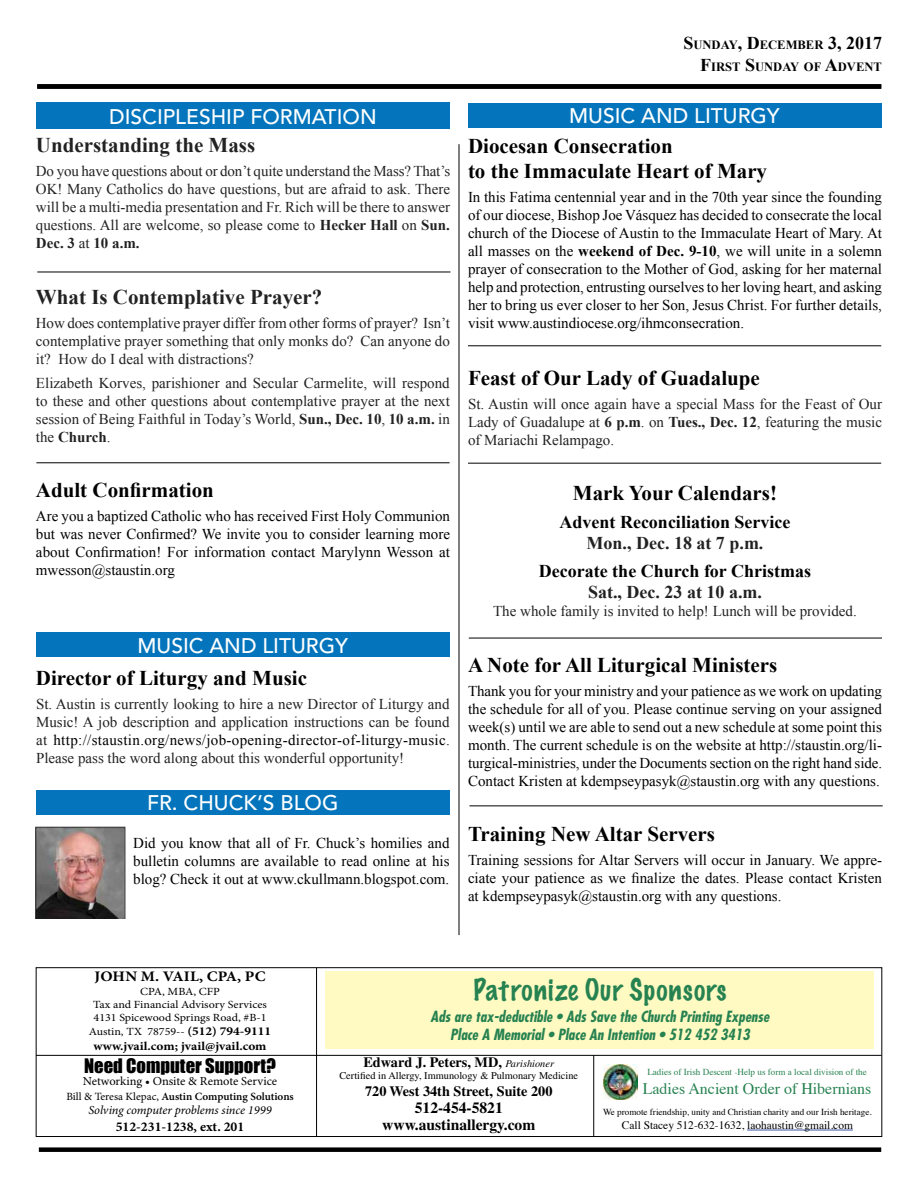
<style>
.page{position:relative;width:918px;height:1188px;background:#fff}
.page>*{position:absolute;margin:0;border:0;box-sizing:border-box;transform-origin:0 0}
.t1{font:100 27px "Marker Felt";letter-spacing:.04em;color:#278251}
.t2{font:700 21px/25.2px "Times New Roman";color:#000}
.t3{font:500 21px "Avenir LT Std";color:#fff}
.t4{font:700 21px "Times New Roman";color:#222}
.t5{font:18.45px "Impact";color:#000}
.t6{font:700 18px "Times New Roman";color:#000}
.t7{font:700 18px "Times New Roman";color:#222}
.t8{font:16.05px "Times";color:#278251}
.t9{font:700 15.6px/17.1px "Times LT Std";color:#000;text-align:center}
.t10{font:15px/18px "Times New Roman";color:#000;text-align:justify}
.t11{font:15px/18px "Times New Roman";color:#222;text-align:justify}
.t12{font:italic 700 condensed 15px/18px "Futura Std";color:#278251;text-align:center}
.t13{font:700 14.55px "Minion Pro";letter-spacing:.01em;color:#000;scale:1.1 1}
.t14{font:700 14.25px "Times LT Std";color:#000}
.t15{font:700 13.5px "Minion Pro";color:#000}
.t16{font:700 12.6px/21.6px "Times New Roman";color:#000;text-align:right}
.t17{font:italic 12.3px "Minion Pro";letter-spacing:-.01em;color:#000}
.t18{font:12.3px "Minion Pro";color:#000}
.t19{font:700 12.15px "Minion Pro";color:#000;scale:1.1 1}
.t20{font:11.4px "Times";color:#000}
.t21{font:600 11.1px "Minion Pro";letter-spacing:-.005em;color:#000}
.t22{font:10.95px/13px "Minion Pro";color:#000;text-align:center;scale:1.1 1}
.t23{font:10.35px "Times LT Std";color:#000}
.t24{font:9.15px "Times";color:#000}
.t25{font:9.15px "Times";color:#278251}
.s1{font-weight:700}
.s2{color:#000}
.s3{font-size:18px}
.s4{font-weight:700;font-size:12.15px}
.s5{font-weight:400}
.s6{font-weight:400;font-style:italic;font-size:10.35px}
</style>
<div class="page">
<div style="left:39px;top:1147px;width:842px;height:5px;background:#000"></div>
<div style="left:37px;top:84px;width:844px;height:5px;background:#000"></div>
<img style="left:603px;top:1065px;width:35px;height:35px">
<hr style="left:747px;top:1130px;width:106px;height:1px;background:#3953a4">
<hr style="left:593px;top:1055px;width:1px;height:81px;background:#000">
<hr style="left:316px;top:968px;width:1px;height:168px;background:#000">
<div style="left:36px;top:968px;width:846px;height:169px;border:1px solid #000"></div>
<hr style="left:459px;top:144px;width:1px;height:791px;background:#000">
<div style="left:36px;top:102px;width:414px;height:27px;background:#0475bc"></div>
<hr style="left:36px;top:1055px;width:846px;height:1px;background:#000">
<hr style="left:37px;top:272px;width:413px;height:1px;background:#000">
<div style="left:325px;top:971px;width:549px;height:78px;background:#fffac2"></div>
<hr style="left:36px;top:463px;width:414px;height:1px;background:#000">
<hr style="left:468px;top:346px;width:413px;height:1px;background:#000">
<hr style="left:469px;top:638px;width:413px;height:1px;background:#000">
<hr style="left:468px;top:463px;width:413px;height:1px;background:#000">
<hr style="left:469px;top:806px;width:414px;height:1px;background:#000">
<div style="left:468px;top:103px;width:413px;height:25px;background:#0475bc"></div>
<div style="left:36px;top:632px;width:414px;height:25px;background:#0475bc"></div>
<div style="left:36px;top:790px;width:413px;height:24px;background:#0475bc"></div>
<img style="left:36px;top:826px;width:89px;height:93px">
<h2 class="t3" style="left:109px;top:104px;width:269px">DISCIPLESHIP FORMATION</h2>
<h2 class="t4" style="left:36px;top:133px;width:221px">Understanding the Mass</h2>
<p class="t11" style="left:36px;top:162px;width:416px">Do you have questions about or don’t quite understand the Mass? That’s OK! Many Catholics do have questions, but are afraid to ask. There will be a multi-media presentation and Fr. Rich will be there to answer questions. All are welcome, so please come to <span class="s1">Hecker Hall</span> on <span class="s1">Sun.<br>Dec. 3</span> at <span class="s1">10 a.m.</span></p>
<h2 class="t4" style="left:36px;top:284px;width:288px">What Is Contemplative Prayer?</h2>
<p class="t11" style="left:36px;top:313px;width:416px">How does contemplative prayer differ from other forms of prayer? Isn’t contemplative prayer something that only monks do? Can anyone do it? How do I deal with distractions?</p>
<p class="t11" style="left:36px;top:373px;width:416px">Elizabeth Korves, parishioner and Secular Carmelite, will respond to these and other questions about contemplative prayer at the next session of Being Faithful in Today’s World, <span class="s1">Sun., Dec. 10</span>, <span class="s1">10 a.m.</span> in the <span class="s1">Church</span>.</p>
<h2 class="t2" style="left:36px;top:477px;width:179px">Adult Confirmation</h2>
<p class="t10" style="left:36px;top:507px;width:416px">Are you a baptized Catholic who has received First Holy Communion but was never Confirmed? We invite you to consider learning more about Confirmation! For information contact Marylynn Wesson at mwesson@staustin.org</p>
<h2 class="t3" style="left:138px;top:633px;width:212px">MUSIC AND LITURGY</h2>
<h2 class="t2" style="left:36px;top:665px;width:273px">Director of Liturgy and Music</h2>
<p class="t11" style="left:36px;top:694px;width:415px">St. Austin is currently looking to hire a new Director of Liturgy and Music! A job description and application instructions can be found at <span class="s2">http://staustin.org/news/job-opening-director-of-liturgy-music</span>.<br>Please pass the word along about this wonderful opportunity!</p>
<h2 class="t3" style="left:147px;top:791px;width:193px">FR. CHUCK’S BLOG</h2>
<p class="t10" style="left:133px;top:834px;width:318px">Did you know that all of Fr. Chuck’s homilies and bulletin columns are available to read online at his blog? Check it out at www.ckullmann.blogspot.com.</p>
<p class="t16" style="left:683px;top:34px;width:200px"><span class="s3">S</span>UNDAY<span class="s3">, D</span>ECEMBER <span class="s3">3, 2017<br>F</span>IRST <span class="s3">S</span>UNDAY OF <span class="s3">A</span>DVENT</p>
<h2 class="t3" style="left:569px;top:104px;width:212px">MUSIC AND LITURGY</h2>
<h2 class="t2" style="left:468px;top:133px;width:301px">Diocesan Consecration<br>to the Immaculate Heart of Mary</h2>
<p class="t10" style="left:468px;top:188px;width:416px">In this Fatima centennial year and in the 70th year since the founding of our diocese, Bishop Joe Vásquez has decided to consecrate the local church of the Diocese of Austin to the Immaculate Heart of Mary. At all masses on the <span class="s1">weekend of Dec. 9-10</span>, we will unite in a solemn prayer of consecration to the Mother of God, asking for her maternal help and protection, entrusting ourselves to her loving heart, and asking her to bring us ever closer to her Son, Jesus Christ. For further details, visit www.austindiocese.org/ihmconsecration.</p>
<h2 class="t2" style="left:468px;top:365px;width:293px">Feast of Our Lady of Guadalupe</h2>
<p class="t11" style="left:468px;top:394px;width:416px">St. Austin will once again have a special Mass for the Feast of Our Lady of Guadalupe at <span class="s1">6 p.m</span>. on <span class="s1">Tues., Dec. 12</span>, featuring the music of Mariachi Relampago.</p>
<h2 class="t2" style="left:573px;top:480px;width:206px">Mark Your Calendars!</h2>
<p class="t6" style="left:560px;top:511px;width:232px">Advent Reconciliation Service</p>
<p class="t7" style="left:587px;top:533px;width:178px">Mon., Dec. 18 at 7 p.m.</p>
<p class="t6" style="left:539px;top:560px;width:274px">Decorate the Church for Christmas</p>
<p class="t7" style="left:588px;top:582px;width:175px">Sat., Dec. 23 at 10 a.m.</p>
<p class="t11" style="left:493px;top:602px;width:365px">The whole family is invited to help! Lunch will be provided.</p>
<h2 class="t2" style="left:468px;top:652px;width:311px">A Note for All Liturgical Ministers</h2>
<p class="t10" style="left:468px;top:681px;width:416px">Thank you for your ministry and your patience as we work on updating the schedule for all of you. Please continue serving on your assigned week(s) until we are able to send out a new schedule at some point this month. The current schedule is on the website at http://staustin.org/li&shy;turgical-ministries, under the Documents section on the right hand side.<br>Contact Kristen at kdempseypasyk@staustin.org with any questions.</p>
<h2 class="t2" style="left:468px;top:821px;width:249px">Training New Altar Servers</h2>
<p class="t10" style="left:468px;top:850px;width:415px">Training sessions for Altar Servers will occur in January. We appre&shy;ciate your patience as we finalize the dates. Please contact Kristen at kdempseypasyk@staustin.org with any questions.</p>
<p class="t13" style="left:95px;top:968px;width:157px">JOHN M. VAIL, CPA, PC</p>
<p class="t22" style="left:93px;top:985px;width:159px">CPA, MBA, CFP<br>Tax and Financial Advisory Services<br>4131 Spicewood Springs Road, #B-1</p>
<p class="t22" style="left:89px;top:1026px;width:167px">Austin, TX 78759-- <span class="s4">(512) 794-9111</span></p>
<p class="t19" style="left:94px;top:1039px;width:159px">www.jvail.com; jvail@jvail.com</p>
<p class="t5" style="left:84px;top:1051px;width:193px">Need Computer Support?</p>
<p class="t18" style="left:83px;top:1074px;width:196px">Networking • Onsite &amp; Remote Service</p>
<p class="t21" style="left:66px;top:1089px;width:229px"><span class="s5">Bill &amp; Teresa Klepac,</span> Austin Computing Solutions</p>
<p class="t17" style="left:88px;top:1103px;width:185px">Solving computer problems since 1999</p>
<p class="t15" style="left:116px;top:1118px;width:130px">512-231-1238, ext. 201</p>
<h1 class="t1" style="left:474px;top:976px;width:254px">Patronize Our Sponsors</h1>
<p class="t12" style="left:431px;top:1008px;width:340px">Ads are tax-deductible • Ads Save the Church Printing Expense<br>Place A Memorial • Place An Intention • 512 452 3413</p>
<p class="t14" style="left:363px;top:1054px;width:192px">Edward J. Peters, MD, <span class="s6">Parishioner</span></p>
<p class="t23" style="left:339px;top:1070px;width:240px">Certified in Allergy, Immunology &amp; Pulmonary Medicine</p>
<p class="t14" style="left:365px;top:1083px;width:189px">720 West 34th Street, Suite 200</p>
<p class="t9" style="left:382px;top:1099px;width:154px">512-454-5821 www.austinallergy.com</p>
<p class="t25" style="left:647px;top:1063px;width:221px">Ladies of Irish Descent -Help us form a local division of the</p>
<p class="t8" style="left:643px;top:1074px;width:230px">Ladies Ancient Order of Hibernians</p>
<p class="t24" style="left:603px;top:1104px;width:270px">We promote friendship, unity and Christian charity and our Irish heritage.</p>
<p class="t20" style="left:622px;top:1115px;width:233px">Call Stacey 512-632-1632, laohaustin@gmail.com</p>
</div>
